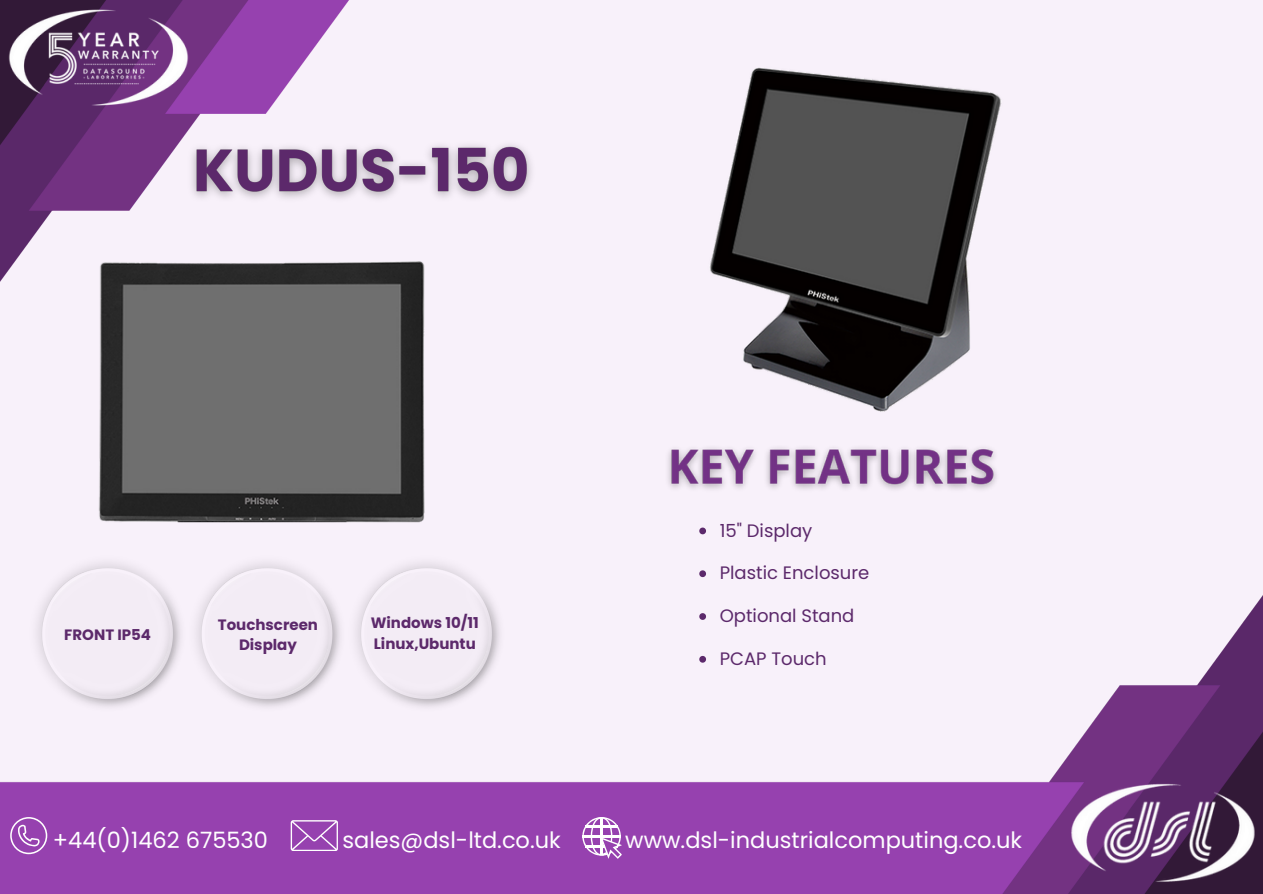
<style>
.page{position:relative;width:1263px;height:894px;background:#fff}
.page>*{position:absolute;margin:0;border:0;box-sizing:border-box;transform-origin:0 0}
.t1{font:22.5px "Poppins";color:#fff}
.t2{font:18px "Poppins";color:#5c296b}
.t3{font:700 15px "Poppins";color:#5c296b}
</style>
<div class="page">
<div style="left:0;top:0;width:1263px;height:893px;background:#f8f1fa"></div>
<img style="left:0;top:0;width:349px;height:282px">
<img style="left:0;top:595px;width:1263px;height:298px">
<img style="left:0;top:0;width:197px;height:128px">
<svg style="left:10px;top:816px;width:37px;height:37px"></svg>
<svg style="left:291px;top:819px;width:47px;height:31px"></svg>
<svg style="left:582px;top:816px;width:40px;height:42px"></svg>
<img style="left:1063px;top:774px;width:199px;height:116px">
<img style="left:28px;top:563px;width:477px;height:149px">
<img style="left:668px;top:447px;width:329px;height:43px">
<img style="left:710px;top:67px;width:291px;height:344px">
<img style="left:75px;top:261px;width:350px;height:262px">
<svg style="left:699px;top:527px;width:7px;height:7px"></svg>
<svg style="left:699px;top:570px;width:7px;height:7px"></svg>
<svg style="left:699px;top:613px;width:7px;height:6px"></svg>
<svg style="left:699px;top:655px;width:7px;height:7px"></svg>
<img style="left:180px;top:129px;width:352px;height:84px">
<p class="t3" style="left:64px;top:624px;width:88px">FRONT IP54</p>
<p class="t3" style="left:218px;top:613px;width:102px">Touchscreen</p>
<p class="t3" style="left:239px;top:634px;width:59px">Display</p>
<p class="t3" style="left:371px;top:612px;width:110px">Windows 10/11</p>
<p class="t3" style="left:374px;top:632px;width:104px">Linux,Ubuntu</p>
<h2 class="t2" style="left:720px;top:517px;width:94px">15" Display</h2>
<h2 class="t2" style="left:720px;top:560px;width:151px">Plastic Enclosure</h2>
<h2 class="t2" style="left:720px;top:603px;width:136px">Optional Stand</h2>
<p class="t2" style="left:720px;top:645px;width:108px">PCAP Touch</p>
<p class="t1" style="left:53px;top:824px;width:217px">+44(0)1462 675530</p>
<p class="t1" style="left:342px;top:824px;width:220px">sales@dsl-ltd.co.uk</p>
<h4 class="t1" style="left:625px;top:824px;width:398px">www.dsl-industrialcomputing.co.uk</h4>
</div>
